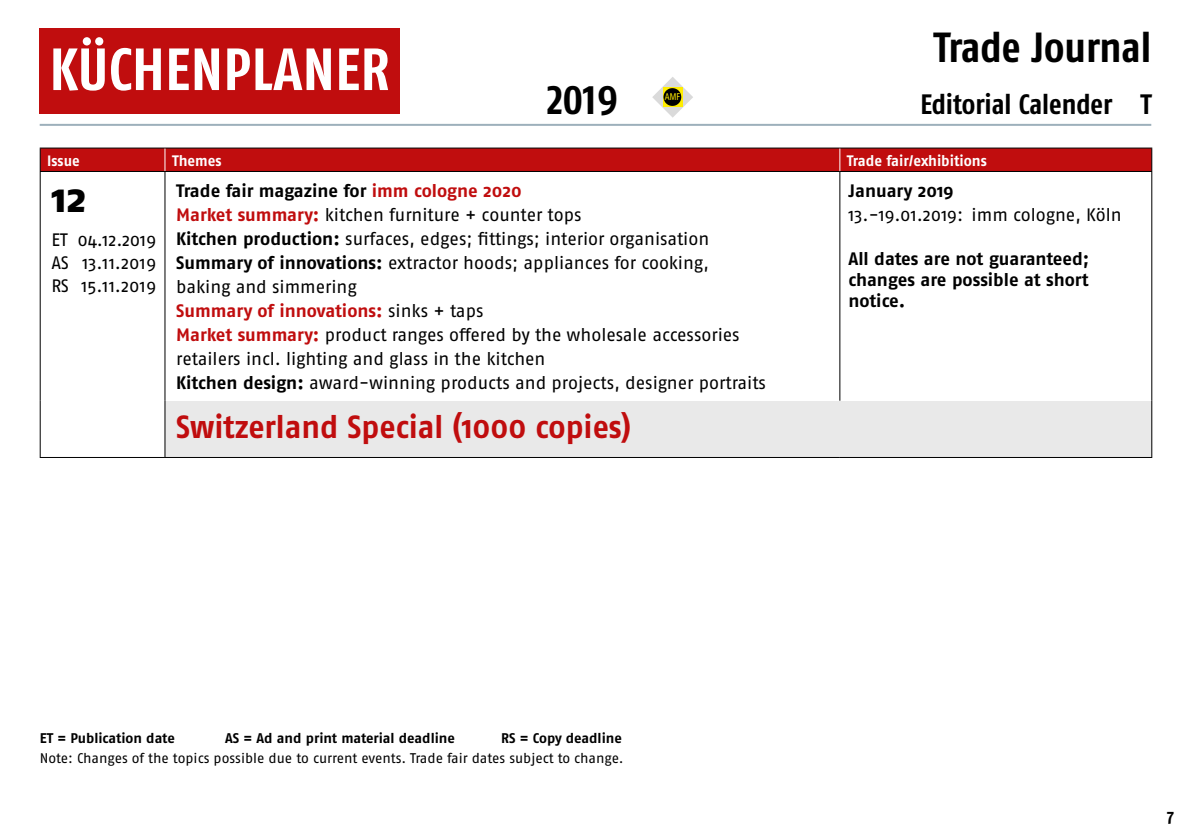
<style>
.page{position:relative;width:1191px;height:840px;background:#fff}
.page>*{position:absolute;margin:0;border:0;box-sizing:border-box;transform-origin:0 0}
.t1{font:700 condensed 42px "Fago OT";letter-spacing:-.005em;color:#000}
.t2{font:800 40px "Fago OT";color:#000}
.t3{font:700 32px "Fago OT";color:#c00d0e;scale:.95 1}
.t4{font:700 condensed 28px "Fago OT";color:#000}
.t5{font:18px/24px "Fago OT";letter-spacing:-.005em;color:#000;text-align:justify}
.t6{font:700 18px/21px "Fago OT";letter-spacing:-.005em;color:#000;text-align:justify}
.t7{font:700 condensed 18px "Fago OT";color:#000}
.t8{font:700 15.2px "Fago OT";color:#fff;scale:.95 1}
.t9{font:700 15px "Fago OT";color:#fff;scale:.95 1}
.t10{font:14px "Fago OT";letter-spacing:-.005em;color:#000}
.t11{font:700 14px "Fago OT";color:#000}
.t12{font:condensed 9.6px "Frutiger";color:#ffed00;scale:.88 1}
.s1{font-weight:700}
.s2{font-weight:700;color:#c00d0e}
</style>
<div class="page">
<hr style="left:40px;top:124px;width:1111px;height:2px;background:#9db0bb">
<div style="left:40px;top:28px;width:360px;height:85px;background:#c00d0e"></div>
<svg style="left:53px;top:37px;width:335px;height:54px"></svg>
<svg style="left:652px;top:77px;width:41px;height:41px"></svg>
<div style="left:165px;top:400px;width:986px;height:57px;background:#e9e9e9"></div>
<hr style="left:40px;top:147px;width:125px;height:1px;background:#000">
<hr style="left:165px;top:147px;width:675px;height:1px;background:#000">
<hr style="left:840px;top:147px;width:312px;height:1px;background:#000">
<hr style="left:40px;top:172px;width:1px;height:228px;background:#000">
<hr style="left:164px;top:172px;width:1px;height:228px;background:#000">
<hr style="left:839px;top:172px;width:1px;height:228px;background:#000">
<hr style="left:1151px;top:172px;width:1px;height:228px;background:#000">
<hr style="left:40px;top:400px;width:1px;height:56px;background:#000">
<hr style="left:164px;top:400px;width:1px;height:56px;background:#000">
<hr style="left:1151px;top:400px;width:1px;height:56px;background:#000">
<div style="left:40px;top:148px;width:1112px;height:23px;background:#c00d0e"></div>
<hr style="left:40px;top:171px;width:125px;height:1px;background:#000">
<hr style="left:165px;top:171px;width:675px;height:1px;background:#000">
<hr style="left:840px;top:171px;width:312px;height:1px;background:#000">
<hr style="left:40px;top:456px;width:125px;height:1px;background:#000">
<hr style="left:165px;top:456px;width:675px;height:1px;background:#000">
<hr style="left:840px;top:456px;width:312px;height:1px;background:#000">
<h1 class="t1" style="left:547px;top:73px;width:73px">2019</h1>
<p class="t12" style="left:665px;top:91px;width:19px">AMF</p>
<h1 class="t1" style="left:933px;top:22px;width:219px">Trade Journal</h1>
<h3 class="t4" style="left:920px;top:87px;width:232px">Editorial Calender T</h3>
<p class="t9" style="left:47px;top:151px;width:36px">Issue</p>
<p class="t8" style="left:172px;top:151px;width:54px">Themes</p>
<p class="t8" style="left:847px;top:151px;width:149px">Trade fair/exhibitions</p>
<h2 class="t2" style="left:52px;top:174px;width:36px">12</h2>
<p class="t5" style="left:52px;top:228px;width:106px;line-height:23px">ET 04.12.2019<br>AS 13.11.2019<br>RS 15.11.2019</p>
<p class="t5" style="left:176px;top:179px;width:591px;text-align:left"><span class="s1">Trade fair magazine for</span> <span class="s2">imm cologne 2020<br>Market summary:</span> kitchen furniture + counter tops<br><span class="s1">Kitchen production:</span> surfaces, edges; fittings; interior organisation <span class="s1">Summary of innovations:</span> extractor hoods; appliances for cooking, baking and simmering<br><span class="s2">Summary of innovations:</span> sinks + taps<br><span class="s2">Market summary:</span> product ranges offered by the wholesale accessories retailers incl. lighting and glass in the kitchen<br><span class="s1">Kitchen design:</span> award-winning products and projects, designer portraits</p>
<p class="t6" style="left:848px;top:180px;width:107px">January 2019</p>
<p class="t5" style="left:848px;top:202px;width:275px">13.-19.01.2019: imm cologne, Köln</p>
<p class="t6" style="left:848px;top:248px;width:242px">All dates are not guaranteed; changes are possible at short notice.</p>
<h3 class="t3" style="left:176px;top:407px;width:480px">Switzerland Special (1000 copies)</h3>
<p class="t11" style="left:40px;top:729px;width:137px">ET = Publication date</p>
<p class="t11" style="left:225px;top:729px;width:231px">AS = Ad and print material deadline</p>
<p class="t11" style="left:501px;top:729px;width:122px">RS = Copy deadline</p>
<p class="t10" style="left:40px;top:749px;width:585px">Note: Changes of the topics possible due to current events. Trade fair dates subject to change.</p>
<p class="t7" style="left:1167px;top:804px;width:8px">7</p>
</div>
